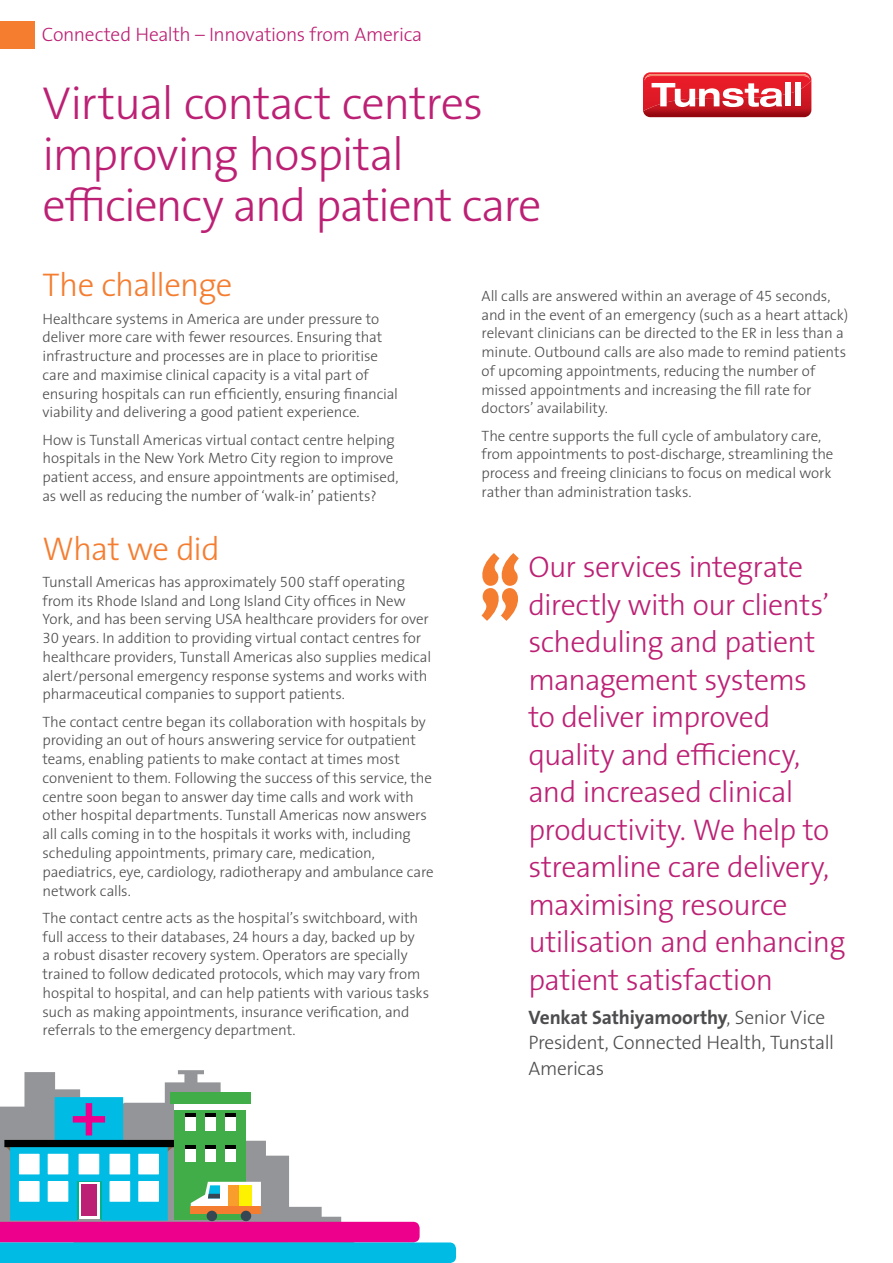
<style>
.page{position:relative;width:893px;height:1263px;background:#fff}
.page>*{position:absolute;margin:0;border:0;box-sizing:border-box;transform-origin:0 0}
.t1{font:300 46.5px/51px "The Sans B W3";letter-spacing:-.03em;color:#bc2074}
.t2{font:300 33px "The Sans";letter-spacing:-.025em;color:#f47d30}
.t3{font:300 30px/37.5px "The Sans B W3";letter-spacing:-.02em;color:#bc2074}
.t4{font:300 19.5px/25.5px "The Sans B W3";letter-spacing:-.02em;color:#4d4d4f}
.t5{font:300 19.5px "The Sans";letter-spacing:-.015em;color:#bc2074}
.t6{font:700 19.5px "The Sans B W7";letter-spacing:-.01em;color:#4d4d4f}
.t7{font:300 15px/18.8px "The Sans";letter-spacing:-.01em;color:#4d4d4f}
.s1{font-family:"The Sans Light Expert";font-weight:400}
.s2{font-family:"The Sans B W3";font-weight:300}
</style>
<div class="page">
<svg style="left:643px;top:72px;width:168px;height:45px"></svg>
<div style="left:785px;top:83px;width:6px;height:23px;background:#fff"></div>
<div style="left:795px;top:83px;width:6px;height:23px;background:#fff"></div>
<svg style="left:0;top:1070px;width:456px;height:193px"></svg>
<div style="left:191px;top:1206px;width:70px;height:8px;background:#f47d30"></div>
<div style="left:228px;top:1185px;width:23px;height:21px;background:#f99d2c"></div>
<div style="left:239px;top:1185px;width:12px;height:21px;background:#fff200"></div>
<div style="left:207px;top:1211px;width:10px;height:10px;background:#374653;border-radius:50%"></div>
<div style="left:241px;top:1211px;width:10px;height:10px;background:#374653;border-radius:50%"></div>
<div style="left:0;top:21px;width:34px;height:27px;background:#f47d30"></div>
<svg style="left:481px;top:553px;width:38px;height:68px"></svg>
<h3 class="t5" style="left:42px;top:18px;width:382px">Connected Health – Innovations from America</h3>
<h1 class="t1" style="left:43px;top:78px;width:501px">Virtual contact centres improving hospital efficiency and patient care</h1>
<h2 class="t2" style="left:43px;top:258px;width:192px">The challenge</h2>
<p class="t7" style="left:43px;top:309px;width:357px">Healthcare systems in America are under pressure to deliver more care with fewer resources. Ensuring that infrastructure and processes are in place to prioritise care and maximise clinical capacity is a vital part of ensuring hospitals can run efficiently, ensuring financial viability and delivering a good patient experience.</p>
<p class="t7" style="left:43px;top:430px;width:357px">How is Tunstall Americas virtual contact centre helping hospitals in the New York Metro City region to improve patient access, and ensure appointments are optimised, as well as reducing the number of ‘walk-in’ patients?</p>
<h2 class="t2" style="left:43px;top:521px;width:179px">What we did</h2>
<p class="t7" style="left:43px;top:572px;width:390px">Tunstall Americas has approximately <span class="s1">500</span> staff operating from its Rhode Island and Long Island City offices in New York, and has been serving USA healthcare providers for over <span class="s1">30</span> years. In addition to providing virtual contact centres for healthcare providers, Tunstall Americas also supplies medical alert/personal emergency response systems and works with pharmaceutical companies to support patients.</p>
<p class="t7" style="left:43px;top:712px;width:393px">The contact centre began its collaboration with hospitals by providing an out of hours answering service for outpatient teams, enabling patients to make contact at times most convenient to them. Following the success of this service, the centre soon began to answer day time calls and work with other hospital departments. Tunstall Americas now answers all calls coming in to the hospitals it works with, including scheduling appointments, primary care, medication, paediatrics, eye, cardiology, radiotherapy and ambulance care network calls.</p>
<p class="t7" style="left:43px;top:908px;width:388px">The contact centre acts as the hospital’s switchboard, with full access to their databases, <span class="s1">24</span> hours a day, backed up by<br>a robust disaster recovery system. Operators are specially trained to follow dedicated protocols, which may vary from hospital to hospital, and can help patients with various tasks such as making appointments, insurance verification, and referrals to the emergency department.</p>
<p class="t7" style="left:482px;top:286px;width:368px">All calls are answered within an average of <span class="s1">45</span> seconds, and in the event of an emergency (such as a heart attack) relevant clinicians can be directed to the ER in less than a minute. Outbound calls are also made to remind patients of upcoming appointments, reducing the number of missed appointments and increasing the fill rate for doctors’ availability.</p>
<p class="t7" style="left:482px;top:426px;width:353px">The centre supports the full cycle of ambulatory care, from appointments to post-discharge, streamlining the process and freeing clinicians to focus on medical work rather than administration tasks.</p>
<p class="t3" style="left:528px;top:548px;width:319px">Our services integrate directly with our clients’ scheduling and patient management systems<br>to deliver improved quality and efficiency, and increased clinical productivity. We help to streamline care delivery, maximising resource utilisation and enhancing patient satisfaction</p>
<h3 class="t6" style="left:528px;top:1004px;width:298px">Venkat Sathiyamoorthy<span class="s2">, Senior Vice</span></h3>
<h3 class="t4" style="left:528px;top:1030px;width:307px">President, Connected Health, Tunstall<br>Americas</h3>
</div>
